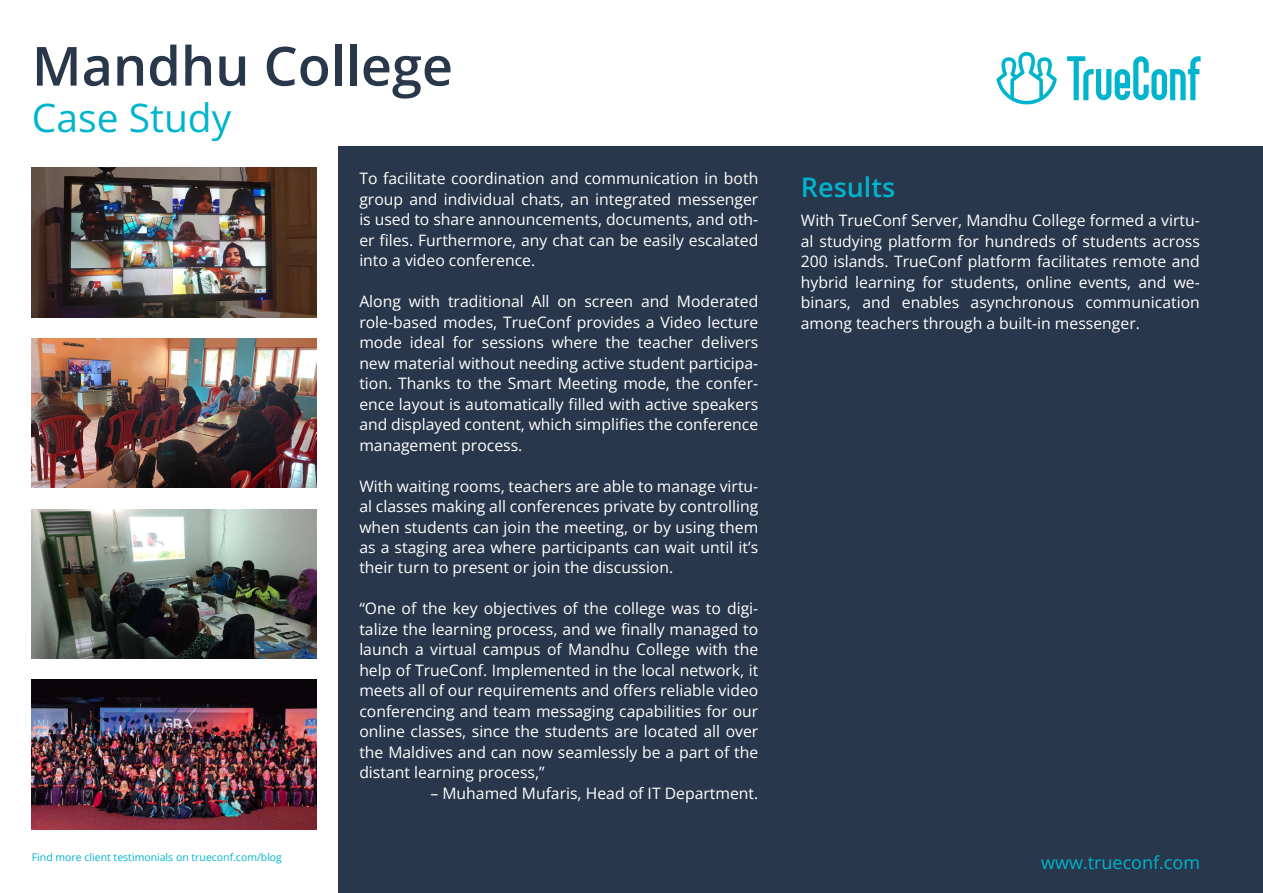
<style>
.page{position:relative;width:1263px;height:893px;background:#fff}
.page>*{position:absolute;margin:0;border:0;box-sizing:border-box;transform-origin:0 0}
.t1{font:600 54px "Open Sans";color:#28374a}
.t2{font:39px "Open Sans";color:#00b4ce}
.t3{font:600 27px "Open Sans";color:#00b4ce}
.t4{font:18px "Open Sans";color:#00b4ce}
.t5{font:15.75px/20.4px "Open Sans";color:#fff;text-align:justify}
.t6{font:10.5px "Open Sans";color:#00b4ce}
</style>
<div class="page">
<div style="left:338px;top:147px;width:925px;height:746px;background:#28374b"></div>
<svg style="left:1067px;top:56px;width:134px;height:44px"></svg>
<svg style="left:996px;top:52px;width:61px;height:53px"></svg>
<img style="left:32px;top:168px;width:285px;height:149px">
<img style="left:32px;top:338px;width:285px;height:150px">
<img style="left:32px;top:680px;width:285px;height:149px">
<img style="left:32px;top:509px;width:285px;height:150px">
<h1 class="t1" style="left:32px;top:29px;width:423px">Mandhu College</h1>
<h2 class="t2" style="left:32px;top:92px;width:201px">Case Study</h2>
<p class="t5" style="left:359px;top:168px;width:400px">To facilitate coordination and communication in both group and individual chats, an integrated messenger is used to share announcements, documents, and oth&shy;er files. Furthermore, any chat can be easily escalated into a video conference.</p>
<p class="t5" style="left:359px;top:291px;width:400px">Along with traditional All on screen and Moderated role-based modes, TrueConf provides a Video lecture mode ideal for sessions where the teacher delivers new material without needing active student participa&shy;tion. Thanks to the Smart Meeting mode, the confer&shy;ence layout is automatically filled with active speakers and displayed content, which simplifies the conference management process.</p>
<p class="t5" style="left:359px;top:475px;width:400px">With waiting rooms, teachers are able to manage virtu&shy;al classes making all conferences private by controlling when students can join the meeting, or by using them as a staging area where participants can wait until it’s their turn to present or join the discussion.</p>
<p class="t5" style="left:359px;top:598px;width:400px">“One of the key objectives of the college was to digi&shy;talize the learning process, and we finally managed to launch a virtual campus of Mandhu College with the help of TrueConf. Implemented in the local network, it meets all of our requirements and offers reliable video conferencing and team messaging capabilities for our online classes, since the students are located all over the Maldives and can now seamlessly be a part of the distant learning process,”</p>
<p class="t5" style="left:430px;top:782px;width:329px">– Muhamed Mufaris, Head of IT Department.</p>
<h3 class="t3" style="left:801px;top:169px;width:96px">Results</h3>
<p class="t5" style="left:801px;top:210px;width:400px">With TrueConf Server, Mandhu College formed a virtu&shy;al studying platform for hundreds of students across 200 islands. TrueConf platform facilitates remote and hybrid learning for students, online events, and we&shy;binars, and enables asynchronous communication among teachers through a built-in messenger.</p>
<p class="t6" style="left:32px;top:850px;width:252px">Find more client testimonials on trueconf.com/blog</p>
<p class="t4" style="left:1041px;top:850px;width:160px">www.trueconf.com</p>
</div>
